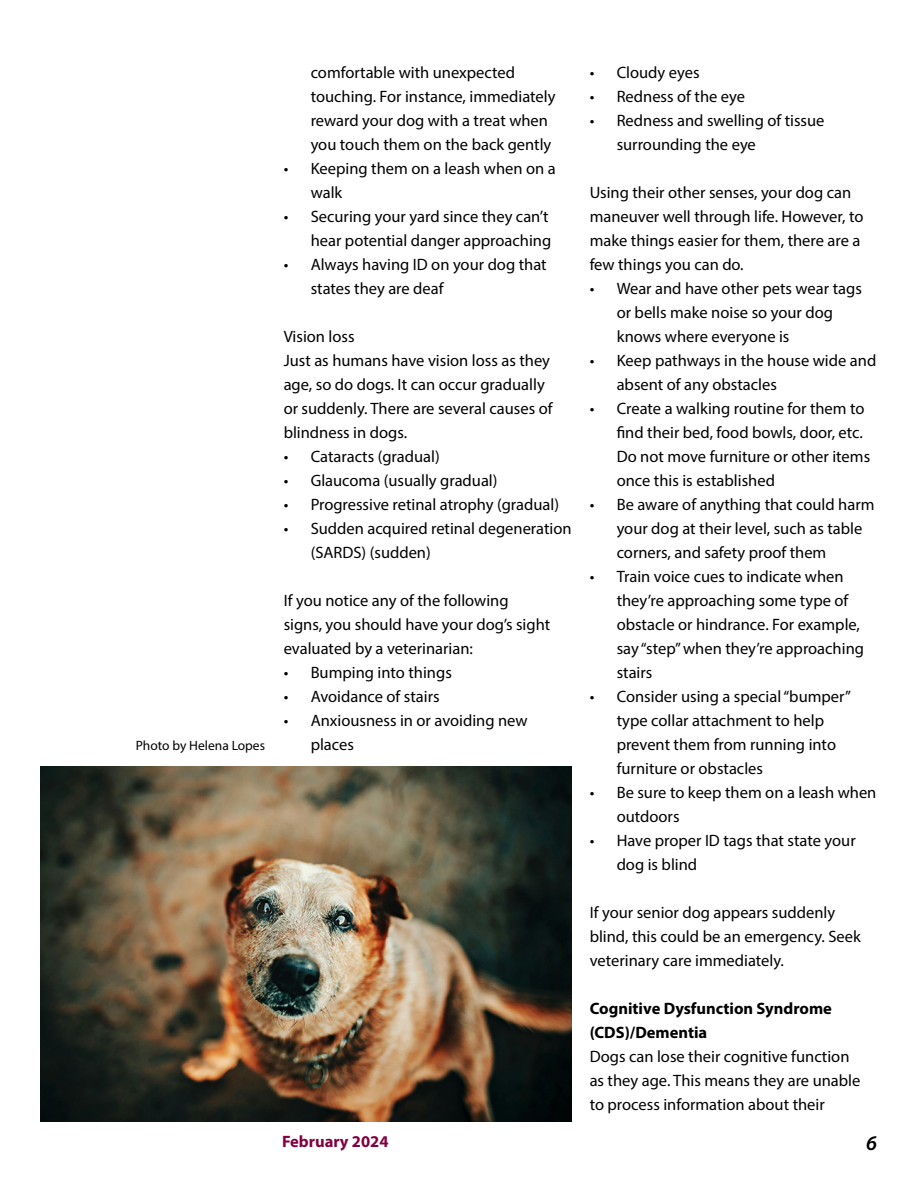
<style>
.page{position:relative;width:918px;height:1188px;background:#fff}
.page>*{position:absolute;margin:0;border:0;box-sizing:border-box;transform-origin:0 0}
.t1{font:italic 600 21px "Myriad Pro";color:#000}
.Body_copy_grafs{font:16.5px/24px "Myriad Pro";color:#000}
.Body_copy_grafs-2{font:700 16.5px/24px "Myriad Pro";color:#000}
.t2{font:700 16.5px "Myriad Pro";color:#810041}
.H1__NNN_Headlines{font:13.5px "Myriad Pro";color:#000}
</style>
<div class="page">
<img style="left:40px;top:767px;width:531px;height:354px">
<p class="H1__NNN_Headlines" style="left:136px;top:738px;width:131px">Photo by Helena Lopes</p>
<p class="Body_copy_grafs" style="left:311px;top:60px;width:246px">comfortable with unexpected touching. For instance, immediately reward your dog with a treat when you touch them on the back gently</p>
<p class="Body_copy_grafs" style="left:311px;top:156px;width:247px;text-indent:-27px">• Keeping them on a leash when on a walk</p>
<p class="Body_copy_grafs" style="left:284px;top:204px;width:269px;text-align:right">• Securing your yard since they can’t hear potential danger approaching</p>
<p class="Body_copy_grafs" style="left:311px;top:252px;width:238px;text-indent:-27px">• Always having ID on your dog that states they are deaf</p>
<p class="Body_copy_grafs" style="left:284px;top:324px;width:72px">Vision loss</p>
<p class="Body_copy_grafs" style="left:284px;top:348px;width:270px">Just as humans have vision loss as they age, so do dogs. It can occur gradually or suddenly. There are several causes of blindness in dogs.</p>
<p class="Body_copy_grafs" style="left:284px;top:444px;width:158px">• Cataracts (gradual)</p>
<p class="Body_copy_grafs" style="left:284px;top:468px;width:215px">• Glaucoma (usually gradual)</p>
<p class="Body_copy_grafs" style="left:284px;top:492px;width:277px">• Progressive retinal atrophy (gradual)</p>
<p class="Body_copy_grafs" style="left:311px;top:516px;width:262px;text-indent:-27px">• Sudden acquired retinal degeneration (SARDS) (sudden)</p>
<p class="Body_copy_grafs" style="left:284px;top:588px;width:268px">If you notice any of the following signs, you should have your dog’s sight evaluated by a veterinarian:</p>
<p class="Body_copy_grafs" style="left:284px;top:660px;width:170px">• Bumping into things</p>
<p class="Body_copy_grafs" style="left:284px;top:684px;width:158px">• Avoidance of stairs</p>
<p class="Body_copy_grafs" style="left:311px;top:708px;width:218px;text-indent:-27px">• Anxiousness in or avoiding new places</p>
<p class="Body_copy_grafs" style="left:590px;top:60px;width:111px">• Cloudy eyes</p>
<p class="Body_copy_grafs" style="left:590px;top:84px;width:157px">• Redness of the eye</p>
<p class="Body_copy_grafs" style="left:617px;top:108px;width:209px;text-indent:-27px">• Redness and swelling of tissue surrounding the eye</p>
<p class="Body_copy_grafs" style="left:590px;top:180px;width:275px">Using their other senses, your dog can maneuver well through life. However, to make things easier for them, there are a few things you can do.</p>
<p class="Body_copy_grafs" style="left:617px;top:276px;width:247px;text-indent:-27px">• Wear and have other pets wear tags or bells make noise so your dog knows where everyone is</p>
<p class="Body_copy_grafs" style="left:617px;top:348px;width:261px;text-indent:-27px">• Keep pathways in the house wide and absent of any obstacles</p>
<p class="Body_copy_grafs" style="left:617px;top:396px;width:255px;text-indent:-27px">• Create a walking routine for them to find their bed, food bowls, door, etc.<br>Do not move furniture or other items once this is established</p>
<p class="Body_copy_grafs" style="left:617px;top:492px;width:259px;text-indent:-27px">• Be aware of anything that could harm your dog at their level, such as table corners, and safety proof them</p>
<p class="Body_copy_grafs" style="left:617px;top:564px;width:249px;text-indent:-27px">• Train voice cues to indicate when they’re approaching some type of obstacle or hindrance. For example, say “step” when they’re approaching stairs</p>
<p class="Body_copy_grafs" style="left:617px;top:684px;width:236px;text-indent:-27px">• Consider using a special “bumper” type collar attachment to help prevent them from running into furniture or obstacles</p>
<p class="Body_copy_grafs" style="left:617px;top:780px;width:261px;text-indent:-27px">• Be sure to keep them on a leash when outdoors</p>
<p class="Body_copy_grafs" style="left:617px;top:828px;width:241px;text-indent:-27px">• Have proper ID tags that state your dog is blind</p>
<p class="Body_copy_grafs" style="left:590px;top:900px;width:273px">If your senior dog appears suddenly blind, this could be an emergency. Seek veterinary care immediately.</p>
<p class="Body_copy_grafs-2" style="left:590px;top:996px;width:244px">Cognitive Dysfunction Syndrome (CDS)/Dementia</p>
<p class="Body_copy_grafs" style="left:590px;top:1044px;width:272px">Dogs can lose their cognitive function as they age. This means they are unable to process information about their</p>
<p class="t2" style="left:282px;top:1130px;width:108px">February 2024</p>
<p class="t1" style="left:866px;top:1129px;width:12px">6</p>
</div>
